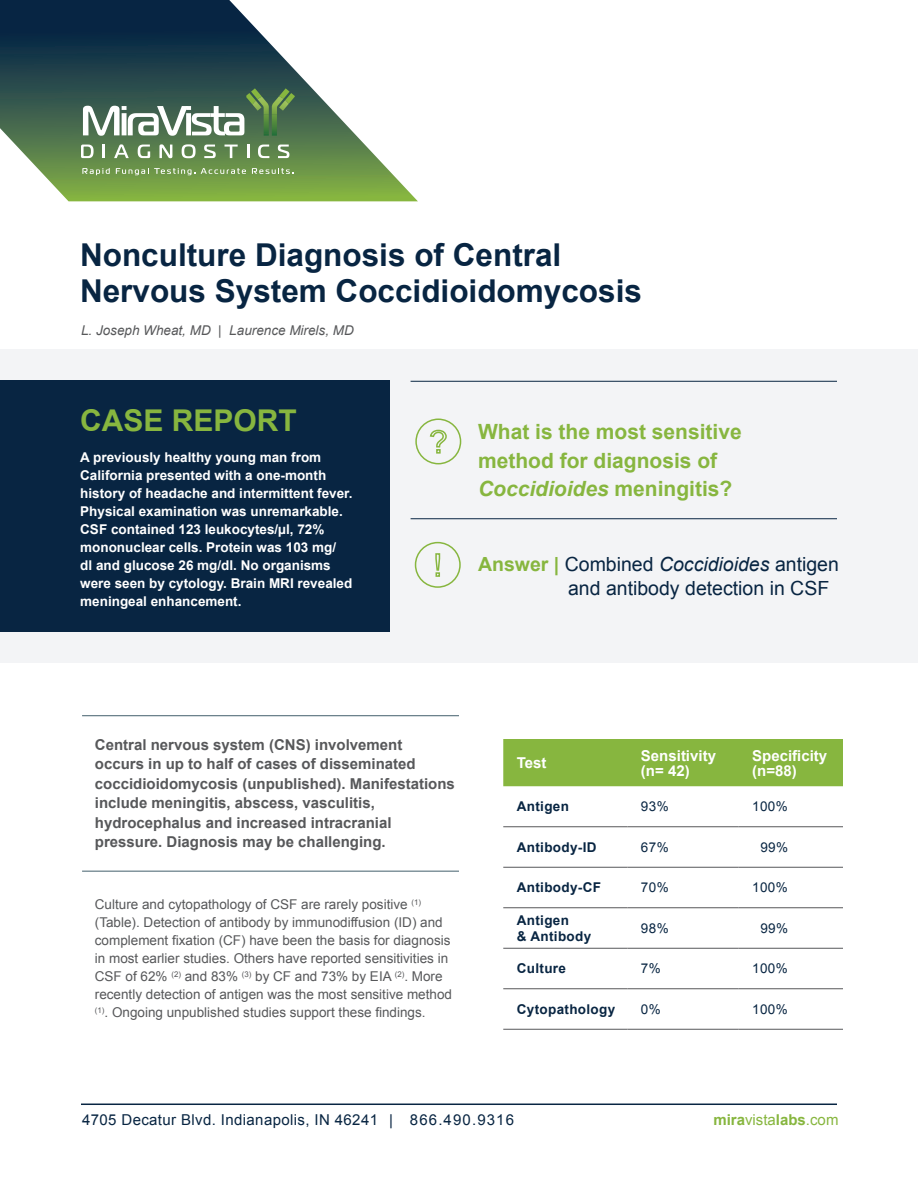
<style>
.page{position:relative;width:918px;height:1188px;background:#fff}
.page>*{position:absolute;margin:0;border:0;box-sizing:border-box;transform-origin:0 0}
.t1{font:700 31.5px/36px "Arial";color:#082542}
.t2{font:700 30px "Arial";color:#87b63f}
.t3{font:700 21px/28.5px "Arial";color:#87b63f}
.t4{font:19.5px/24px "Arial";color:#082542}
.t5{font:700 15px/19.5px "Arial";color:#57585a}
.t6{font:15px "Arial";letter-spacing:.025em;color:#082542}
.t7{font:700 15px/15px "Arial";color:#fff}
.t8{font:15px "Arial";color:#87b63f}
.t9{font:13.5px/18px "Arial";color:#57585a}
.t10{font:700 13.5px/18px "Arial";color:#fff}
.t11{font:700 13.5px/16.2px "Arial";letter-spacing:.025em;color:#082542}
.t12{font:13.5px "Arial";letter-spacing:.025em;color:#082542}
.t13{font:italic 13.5px "Arial";color:#57585a}
.s1{font-style:italic}
.s2{font-weight:700;color:#87b63f}
.s3{font-weight:700}
</style>
<div class="page">
<svg style="left:0;top:0;width:418px;height:201px"></svg>
<svg style="left:81px;top:145px;width:13px;height:13px"></svg>
<svg style="left:102px;top:145px;width:3px;height:13px"></svg>
<svg style="left:114px;top:144px;width:15px;height:14px"></svg>
<svg style="left:138px;top:145px;width:12px;height:13px"></svg>
<svg style="left:159px;top:144px;width:13px;height:14px"></svg>
<svg style="left:182px;top:144px;width:14px;height:14px"></svg>
<svg style="left:204px;top:145px;width:12px;height:13px"></svg>
<svg style="left:225px;top:145px;width:13px;height:13px"></svg>
<svg style="left:247px;top:145px;width:3px;height:13px"></svg>
<svg style="left:258px;top:145px;width:11px;height:13px"></svg>
<svg style="left:278px;top:145px;width:11px;height:13px"></svg>
<svg style="left:82px;top:168px;width:28px;height:7px"></svg>
<svg style="left:116px;top:168px;width:79px;height:7px"></svg>
<svg style="left:201px;top:168px;width:45px;height:6px"></svg>
<svg style="left:252px;top:168px;width:41px;height:6px"></svg>
<svg style="left:83px;top:88px;width:212px;height:48px"></svg>
<img style="left:257px;top:96px;width:27px;height:18px">
<hr style="left:81px;top:1104px;width:756px;height:1px;background:#082542">
<hr style="left:82px;top:715px;width:377px;height:1px;background:#435f6c">
<hr style="left:82px;top:871px;width:377px;height:1px;background:#435f6c">
<div style="left:503px;top:739px;width:340px;height:47px;background:#87b63f"></div>
<hr style="left:503px;top:826px;width:124px;height:1px;background:#57585a">
<hr style="left:627px;top:826px;width:112px;height:1px;background:#57585a">
<hr style="left:739px;top:826px;width:135px;height:1px;background:#57585a">
<hr style="left:503px;top:867px;width:124px;height:1px;background:#57585a">
<hr style="left:627px;top:867px;width:112px;height:1px;background:#57585a">
<hr style="left:739px;top:867px;width:135px;height:1px;background:#57585a">
<hr style="left:503px;top:907px;width:124px;height:1px;background:#57585a">
<hr style="left:627px;top:907px;width:112px;height:1px;background:#57585a">
<hr style="left:739px;top:907px;width:135px;height:1px;background:#57585a">
<hr style="left:503px;top:948px;width:124px;height:1px;background:#57585a">
<hr style="left:627px;top:948px;width:112px;height:1px;background:#57585a">
<hr style="left:739px;top:948px;width:135px;height:1px;background:#57585a">
<hr style="left:503px;top:988px;width:124px;height:1px;background:#57585a">
<hr style="left:627px;top:988px;width:112px;height:1px;background:#57585a">
<hr style="left:739px;top:988px;width:135px;height:1px;background:#57585a">
<hr style="left:503px;top:1029px;width:124px;height:1px;background:#57585a">
<hr style="left:627px;top:1029px;width:112px;height:1px;background:#57585a">
<hr style="left:739px;top:1029px;width:135px;height:1px;background:#57585a">
<div style="left:0;top:349px;width:918px;height:314px;background:#f3f4f6"></div>
<div style="left:0;top:380px;width:390px;height:252px;background:#082542"></div>
<hr style="left:411px;top:518px;width:426px;height:1px;background:#082542">
<hr style="left:411px;top:381px;width:426px;height:1px;background:#082542">
<svg style="left:415px;top:418px;width:47px;height:47px"></svg>
<div style="left:843px;top:704px;width:74px;height:347px;background:#fff"></div>
<svg style="left:414px;top:541px;width:47px;height:47px"></svg>
<p class="t1" style="left:80px;top:238px;width:563px">Nonculture Diagnosis of Central<br>Nervous System Coccidioidomycosis</p>
<p class="t13" style="left:81px;top:322px;width:274px">L. Joseph Wheat, MD | Laurence Mirels, MD</p>
<p class="t2" style="left:80px;top:400px;width:218px">CASE REPORT</p>
<p class="t10" style="left:80px;top:449px;width:274px">A previously healthy young man from California presented with a one-month history of headache and intermittent fever.<br>Physical examination was unremarkable.<br>CSF contained 123 leukocytes/µl, 72% mononuclear cells. Protein was 103 mg/<br>dl and glucose 26 mg/dl. No organisms were seen by cytology. Brain MRI revealed meningeal enhancement.</p>
<p class="t3" style="left:478px;top:418px;width:265px">What is the most sensitive method for diagnosis of<br><span class="s1">Coccidioides</span> meningitis?</p>
<p class="t4" style="left:568px;top:552px;width:272px;text-indent:-90px"><span class="s2">Answer |</span> Combined <span class="s1">Coccidioides</span> antigen and antibody detection in CSF</p>
<p class="t5" style="left:95px;top:735px;width:362px">Central nervous system (CNS) involvement occurs in up to half of cases of disseminated coccidioidomycosis (unpublished). Manifestations include meningitis, abscess, vasculitis, hydrocephalus and increased intracranial pressure. Diagnosis may be challenging.</p>
<p class="t9" style="left:95px;top:896px;width:359px">Culture and cytopathology of CSF are rarely positive <sup>(1) </sup>(Table). Detection of antibody by immunodiffusion (ID) and complement fixation (CF) have been the basis for diagnosis in most earlier studies. Others have reported sensitivities in CSF of 62% <sup>(2)</sup> and 83% <sup>(3)</sup> by CF and 73% by EIA <sup>(2)</sup>. More recently detection of antigen was the most sensitive method <sup>(1)</sup>. Ongoing unpublished studies support these findings.</p>
<p class="t7" style="left:517px;top:756px;width:31px">Test</p>
<p class="t7" style="left:641px;top:748px;width:77px">Sensitivity (n= 42)</p>
<p class="t7" style="left:752px;top:748px;width:77px">Specificity (n=88)</p>
<p class="t11" style="left:517px;top:799px;width:54px">Antigen</p>
<p class="t12" style="left:641px;top:798px;width:29px">93%</p>
<p class="t12" style="left:752px;top:798px;width:37px">100%</p>
<p class="t11" style="left:517px;top:839px;width:81px">Antibody-ID</p>
<p class="t12" style="left:641px;top:838px;width:29px">67%</p>
<p class="t12" style="left:760px;top:838px;width:29px">99%</p>
<p class="t11" style="left:517px;top:880px;width:86px">Antibody-CF</p>
<p class="t12" style="left:641px;top:879px;width:29px">70%</p>
<p class="t12" style="left:752px;top:879px;width:37px">100%</p>
<p class="t11" style="left:517px;top:912px;width:76px">Antigen<br>&amp; Antibody</p>
<p class="t12" style="left:641px;top:919px;width:29px">98%</p>
<p class="t12" style="left:760px;top:919px;width:29px">99%</p>
<p class="t11" style="left:517px;top:961px;width:51px">Culture</p>
<p class="t12" style="left:641px;top:960px;width:21px">7%</p>
<p class="t12" style="left:752px;top:960px;width:37px">100%</p>
<p class="t11" style="left:517px;top:1001px;width:100px">Cytopathology</p>
<p class="t12" style="left:641px;top:1000px;width:21px">0%</p>
<p class="t12" style="left:752px;top:1000px;width:37px">100%</p>
<p class="t6" style="left:82px;top:1110px;width:434px">4705 Decatur Blvd. Indianapolis, IN 46241 | 866.490.9316</p>
<p class="t8" style="left:713px;top:1110px;width:127px"><span class="s3">mira</span>vista<span class="s3">labs</span>.com</p>
</div>
